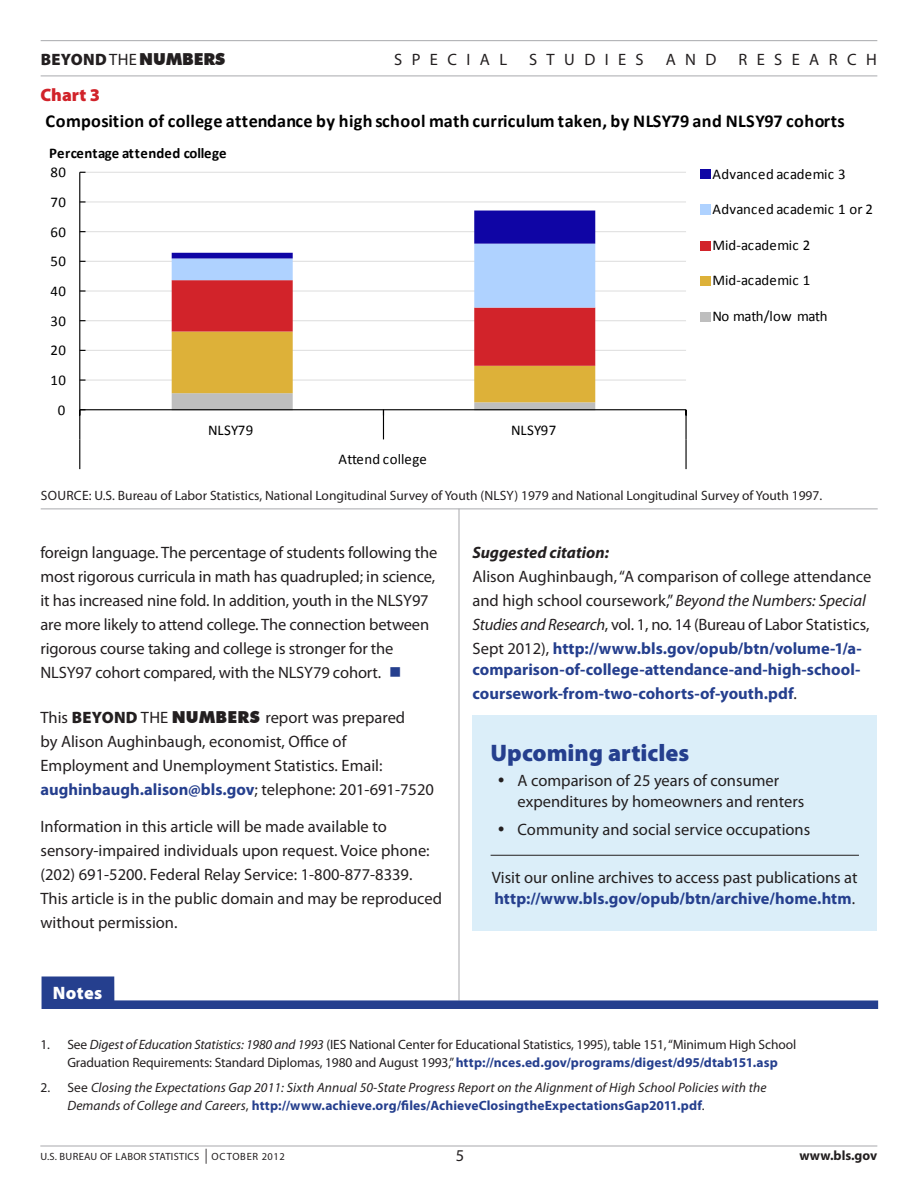
<style>
.page{position:relative;width:918px;height:1188px;background:#fff}
.page>*{position:absolute;margin:0;border:0;box-sizing:border-box;transform-origin:0 0}
.Heading_2{font:900 24px "Myriad Pro";color:#253f8e}
.t1{font:700 18.3px "Calibri";letter-spacing:.02em;color:#000}
.Heading_4{font:900 18px "Myriad Pro";color:#d1232a}
.t2{font:900 18px "Myriad Pro";letter-spacing:.025em;color:#fff}
.Last_Paragraph_Ballo{font:16.5px/24px "Myriad Pro";color:#231f20}
.BTN_Graphic_Paragrap{font:16.5px/24px "Myriad Pro";color:#231f20}
.t3{font:700 16.5px/24px "Myriad Pro";color:#253f8e}
.Pain_Text{font:16.5px "Myriad Pro";color:#231f20}
.Last_Paragraph_Ballo-2{font:16.5px "Myriad Pro";letter-spacing:.57em;color:#231f20}
.t4{font:italic 700 16.5px "Myriad Pro";color:#231f20}
.t5{font:900 16.5px "Futura BT";color:#231f20}
.t6{font:14.85px "Calibri";letter-spacing:.01em;color:#000}
.t7{font:700 14.85px "Calibri";color:#000}
.t8{font:14.85px "Calibri";letter-spacing:-.025em;color:#000}
.t9{font:13.65px "Calibri";color:#000}
.Source_line{font:13.5px/18px "Myriad Pro";letter-spacing:-.01em;color:#231f20}
.t10{font:italic 13.5px/18px "Myriad Pro";letter-spacing:.01em;color:#231f20}
.t11{font:700 13.5px "Myriad Pro";color:#231f20}
.t12{font:10.5px "Myriad Pro";letter-spacing:.03em;color:#231f20}
.s1{font-family:"Myriad Pro"}
.s2{font-family:"Myriad Pro";font-weight:400}
.s3{color:#253f8e}
.s4{font-weight:900}
.s5{font-family:"Futura BT";font-weight:900}
.s6{font-weight:700;color:#253f8e}
.s7{font-style:italic}
.s8{font-weight:400;color:#231f20}
.s9{font-style:normal}
.s10{font-weight:700;font-style:normal;color:#253f8e}
.s11{font-size:15px}
</style>
<div class="page">
<hr style="left:41px;top:40px;width:836px;height:1px;background:#a8a9ad">
<hr style="left:41px;top:76px;width:836px;height:1px;background:#a8a9ad">
<hr style="left:40px;top:1146px;width:837px;height:1px;background:#a8a9ad">
<hr style="left:459px;top:509px;width:1px;height:491px;background:#a8a9ad">
<hr style="left:80px;top:379px;width:606px;height:2px;background:#e1e1e1">
<hr style="left:80px;top:350px;width:606px;height:1px;background:#e1e1e1">
<hr style="left:80px;top:320px;width:606px;height:1px;background:#e1e1e1">
<hr style="left:80px;top:290px;width:606px;height:2px;background:#e1e1e1">
<hr style="left:80px;top:261px;width:606px;height:1px;background:#e1e1e1">
<hr style="left:80px;top:231px;width:606px;height:1px;background:#e1e1e1">
<hr style="left:80px;top:201px;width:606px;height:2px;background:#e1e1e1">
<hr style="left:80px;top:172px;width:606px;height:1px;background:#e1e1e1">
<hr style="left:79px;top:172px;width:1px;height:238px;background:#000">
<svg style="left:80px;top:379px;width:6px;height:2px"></svg>
<svg style="left:80px;top:290px;width:6px;height:2px"></svg>
<svg style="left:80px;top:201px;width:6px;height:2px"></svg>
<hr style="left:80px;top:409px;width:606px;height:1px;background:#000">
<svg style="left:79px;top:409px;width:7px;height:30px"></svg>
<svg style="left:172px;top:211px;width:423px;height:228px"></svg>
<hr style="left:685px;top:410px;width:2px;height:29px;background:#000">
<hr style="left:79px;top:439px;width:1px;height:30px;background:#000">
<hr style="left:685px;top:439px;width:2px;height:30px;background:#000">
<div style="left:700px;top:169px;width:11px;height:10px;background:#0f05a5"></div>
<div style="left:700px;top:205px;width:11px;height:10px;background:#afd2ff"></div>
<div style="left:700px;top:241px;width:11px;height:9px;background:#d2232a"></div>
<div style="left:700px;top:277px;width:11px;height:9px;background:#ddb139"></div>
<div style="left:700px;top:312px;width:11px;height:9px;background:#bebebe"></div>
<hr style="left:41px;top:509px;width:837px;height:1px;background:#a8a9ad">
<div style="left:472px;top:716px;width:405px;height:216px;background:#dbeef9"></div>
<hr style="left:491px;top:855px;width:368px;height:1px;background:#231f20">
<svg style="left:42px;top:976px;width:836px;height:33px"></svg>
<p class="t5" style="left:41px;top:49px;width:186px"><span class="s1">BEYOND</span> <span class="s2">THE</span>NUMBERS</p>
<p class="Last_Paragraph_Ballo-2" style="left:394px;top:49px;width:114px">SPECIAL</p>
<p class="Last_Paragraph_Ballo-2" style="left:529px;top:49px;width:116px">STUDIES</p>
<p class="Last_Paragraph_Ballo" style="left:666px;top:47px;width:52px">AND</p>
<p class="Last_Paragraph_Ballo-2" style="left:738px;top:49px;width:140px">RESEARCH</p>
<p class="Heading_4" style="left:40px;top:83px;width:61px">Chart 3</p>
<p class="t1" style="left:46px;top:110px;width:801px">Composition of college attendance by high school math curriculum taken, by NLSY79 and NLSY97 cohorts</p>
<p class="t7" style="left:49px;top:144px;width:179px">Percentage attended college</p>
<p class="t6" style="left:51px;top:163px;width:17px">80</p>
<p class="t6" style="left:51px;top:193px;width:17px">70</p>
<p class="t6" style="left:51px;top:222px;width:17px">60</p>
<p class="t6" style="left:51px;top:252px;width:17px">50</p>
<p class="t6" style="left:51px;top:282px;width:17px">40</p>
<p class="t6" style="left:51px;top:312px;width:17px">30</p>
<p class="t6" style="left:51px;top:341px;width:17px">20</p>
<p class="t6" style="left:51px;top:371px;width:17px">10</p>
<p class="t6" style="left:58px;top:401px;width:9px">0</p>
<p class="t6" style="left:208px;top:421px;width:47px">NLSY79</p>
<p class="t6" style="left:511px;top:421px;width:47px">NLSY97</p>
<p class="t6" style="left:338px;top:450px;width:90px">Attend college</p>
<p class="t6" style="left:713px;top:164px;width:135px">Advanced academic 3</p>
<p class="t6" style="left:713px;top:200px;width:162px">Advanced academic 1 or 2</p>
<p class="t6" style="left:713px;top:236px;width:99px">Mid-academic 2</p>
<p class="t6" style="left:713px;top:271px;width:99px">Mid-academic 1</p>
<p class="t8" style="left:713px;top:307px;width:117px">No math/low math</p>
<p class="t9" style="left:47px;top:484px;width:778px">SOURCE: U.S. Bureau of Labor Statistics, National Longitudinal Survey of Youth (NLSY) 1979 and National Longitudinal Survey of Youth 1997.</p>
<p class="Source_line" style="left:41px;top:486px;width:783px">SOURCE: U.S. Bureau of Labor Statistics, National Longitudinal Survey of Youth (NLSY) 1979 and National Longitudinal Survey of Youth 1997.</p>
<p class="Last_Paragraph_Ballo" style="left:40px;top:541px;width:398px">foreign language. The percentage of students following the most rigorous curricula in math has quadrupled; in science, it has increased nine fold. In addition, youth in the NLSY97 are more likely to attend college. The connection between rigorous course taking and college is stronger for the NLSY97 cohort compared, with the NLSY79 cohort. <span class="s3">■</span></p>
<p class="BTN_Graphic_Paragrap" style="left:40px;top:705px;width:395px">This <span class="s4">BEYOND</span> THE <span class="s5">NUMBERS</span> report was prepared<br>by Alison Aughinbaugh, economist, Office of Employment and Unemployment Statistics. Email: <span class="s6">aughinbaugh.alison@bls.gov</span>; telephone: 201-691-7520</p>
<p class="Last_Paragraph_Ballo" style="left:40px;top:814px;width:403px">Information in this article will be made available to sensory-impaired individuals upon request. Voice phone: (202) 691-5200. Federal Relay Service: 1-800-877-8339.<br>This article is in the public domain and may be reproduced without permission.</p>
<p class="t2" style="left:53px;top:981px;width:51px">Notes</p>
<p class="t4" style="left:472px;top:542px;width:138px">Suggested citation:</p>
<p class="Last_Paragraph_Ballo" style="left:472px;top:565px;width:401px">Alison Aughinbaugh, “A comparison of college attendance and high school coursework,” <span class="s7">Beyond the Numbers: Special Studies and Research</span>, vol. 1, no. 14 (Bureau of Labor Statistics, Sept 2012), <span class="s6">http://www.bls.gov/opub/btn/volume-1/a-</span></p>
<p class="t3" style="left:472px;top:657px;width:389px">comparison-of-college-attendance-and-high-school&shy;coursework-from-two-cohorts-of-youth.pdf<span class="s8">.</span></p>
<p class="Heading_2" style="left:491px;top:737px;width:200px">Upcoming articles</p>
<p class="Last_Paragraph_Ballo" style="left:518px;top:770px;width:288px;line-height:21px">A comparison of 25 years of consumer expenditures by homeowners and renters</p>
<p class="Last_Paragraph_Ballo" style="left:518px;top:817px;width:294px">Community and social service occupations</p>
<p class="Pain_Text" style="left:492px;top:867px;width:367px">Visit our online archives to access past publications at</p>
<p class="t3" style="left:494px;top:886px;width:362px">http://www.bls.gov/opub/btn/archive/home.htm<span class="s8">.</span></p>
<p class="Source_line" style="left:67px;top:1036px;width:730px;text-indent:-27px">1. See <span class="s7">Digest of Education Statistics: 1980 and 1993</span> (IES National Center for Educational Statistics, 1995), table 151, “Minimum High School<br>Graduation Requirements: Standard Diplomas, 1980 and August 1993,” <span class="s6">http://nces.ed.gov/programs/digest/d95/dtab151.asp</span></p>
<p class="t10" style="left:67px;top:1078px;width:701px;text-indent:-27px"><span class="s9">2. See</span> Closing the Expectations Gap 2011: Sixth Annual 50-State Progress Report on the Alignment of High School Policies with the<br>Demands of College and Careers<span class="s9">,</span> <span class="s10">http://www.achieve.org/files/AchieveClosingtheExpectationsGap2011.pdf</span><span class="s9">.</span></p>
<p class="t12" style="left:40px;top:1150px;width:246px">U.S. BUREAU OF LABOR STATISTICS <span class="s11">|</span> OCTOBER 2012</p>
<p class="Last_Paragraph_Ballo" style="left:456px;top:1144px;width:10px">5</p>
<p class="t11" style="left:799px;top:1147px;width:79px">www.bls.gov</p>
</div>
